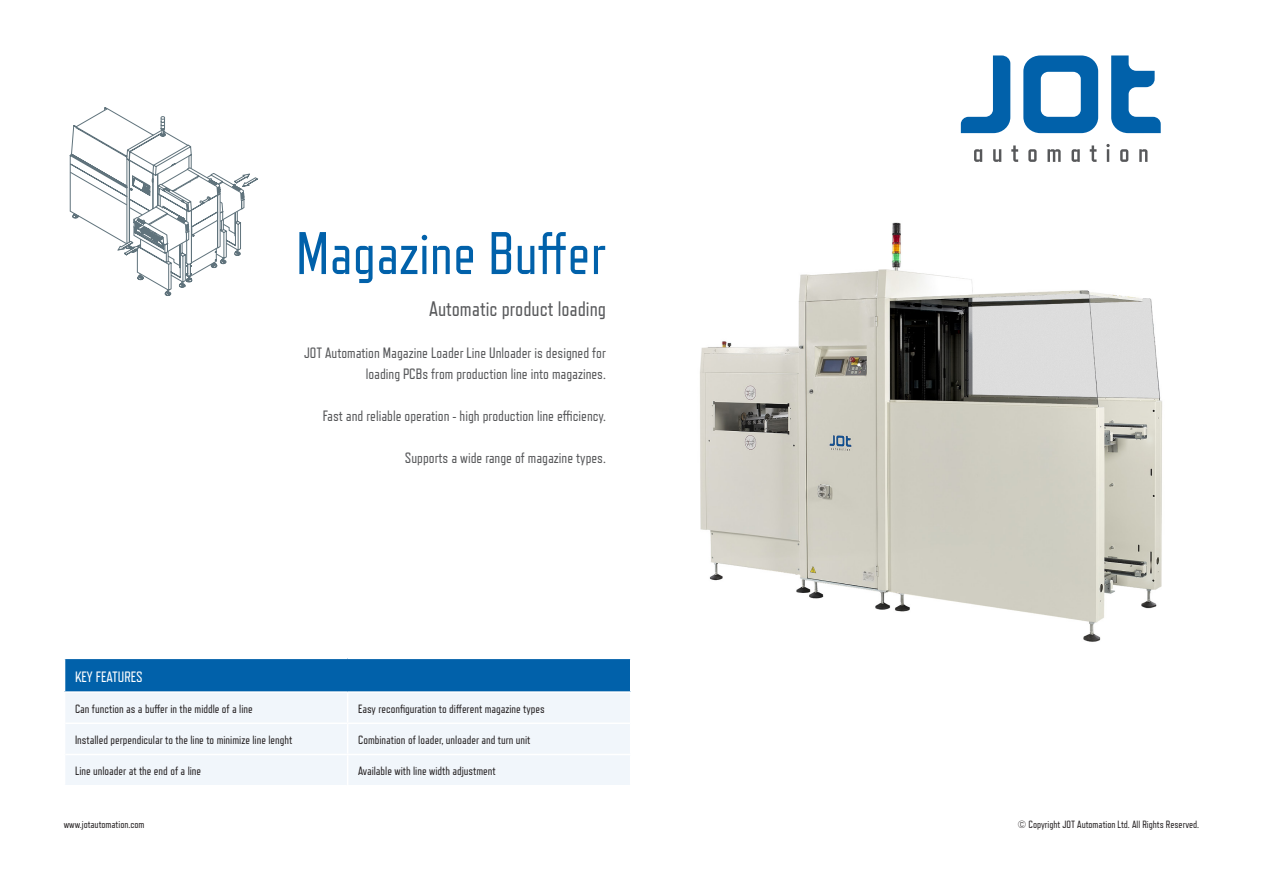
<style>
.page{position:relative;width:1263px;height:893px;background:#fff}
.page>*{position:absolute;margin:0;border:0;box-sizing:border-box;transform-origin:0 0}
.Main_title{font:60px "Refrigerator Deluxe";color:#0161aa}
.t1{font:21px "Refrigerator Deluxe";color:#57585a}
.Body_Text{font:15px "Refrigerator Deluxe";color:#57585a}
.Table_header_text__w{font:15px "Refrigerator Deluxe";color:#fff}
.Table_cell_text{font:12px "Refrigerator Deluxe";color:#231f20}
.t2{font:10.5px "Refrigerator Deluxe";color:#231f20}
</style>
<div class="page">
<svg style="left:961px;top:55px;width:49px;height:78px"></svg>
<svg style="left:1023px;top:55px;width:75px;height:78px"></svg>
<svg style="left:1111px;top:55px;width:50px;height:78px"></svg>
<svg style="left:974px;top:149px;width:8px;height:13px"></svg>
<svg style="left:993px;top:149px;width:8px;height:13px"></svg>
<svg style="left:1011px;top:145px;width:7px;height:17px"></svg>
<svg style="left:1028px;top:149px;width:8px;height:13px"></svg>
<svg style="left:1047px;top:149px;width:14px;height:13px"></svg>
<svg style="left:1071px;top:149px;width:9px;height:13px"></svg>
<svg style="left:1090px;top:145px;width:6px;height:17px"></svg>
<svg style="left:1106px;top:144px;width:4px;height:18px"></svg>
<svg style="left:1120px;top:149px;width:8px;height:13px"></svg>
<svg style="left:1139px;top:149px;width:8px;height:13px"></svg>
<img style="left:700px;top:222px;width:462px;height:420px">
<div style="left:65px;top:658px;width:566px;height:34px;background:#0161aa"></div>
<div style="left:65px;top:693px;width:565px;height:92px;background:#f1f6fb"></div>
<hr style="left:630px;top:659px;width:1px;height:32px;background:#fff">
<hr style="left:64px;top:658px;width:284px;height:1px;background:#fff">
<hr style="left:348px;top:658px;width:283px;height:1px;background:#fff">
<hr style="left:64px;top:691px;width:284px;height:2px;background:#fff">
<hr style="left:348px;top:691px;width:283px;height:2px;background:#fff">
<hr style="left:65px;top:722px;width:283px;height:2px;background:#fff">
<svg style="left:347px;top:693px;width:1px;height:29px"></svg>
<hr style="left:65px;top:754px;width:282px;height:1px;background:#fff">
<hr style="left:348px;top:722px;width:282px;height:2px;background:#fff">
<hr style="left:347px;top:724px;width:1px;height:30px;background:#fff">
<hr style="left:347px;top:755px;width:1px;height:30px;background:#fff">
<hr style="left:347px;top:754px;width:284px;height:1px;background:#fff">
<svg style="left:69px;top:107px;width:189px;height:189px"></svg>
<p class="Main_title" style="left:296px;top:218px;width:311px">Magazine Buffer</p>
<p class="t1" style="left:429px;top:297px;width:178px">Automatic product loading</p>
<p class="Body_Text" style="left:304px;top:344px;width:303px">JOT Automation Magazine Loader Line Unloader is designed for</p>
<p class="Body_Text" style="left:366px;top:365px;width:242px">loading PCBs from production line into magazines.</p>
<p class="Body_Text" style="left:323px;top:407px;width:285px">Fast and reliable operation - high production line efficiency.</p>
<p class="Body_Text" style="left:405px;top:449px;width:203px">Supports a wide range of magazine types.</p>
<p class="Table_header_text__w" style="left:75px;top:668px;width:69px">KEY FEATURES</p>
<p class="Table_cell_text" style="left:75px;top:702px;width:179px">Can function as a buffer in the middle of a line</p>
<p class="Table_cell_text" style="left:358px;top:702px;width:188px">Easy reconfiguration to different magazine types</p>
<p class="Table_cell_text" style="left:75px;top:733px;width:219px">Installed perpendicular to the line to minimize line lenght</p>
<p class="Table_cell_text" style="left:358px;top:733px;width:174px">Combination of loader, unloader and turn unit</p>
<p class="Table_cell_text" style="left:75px;top:764px;width:128px">Line unloader at the end of a line</p>
<p class="Table_cell_text" style="left:358px;top:764px;width:139px">Available with line width adjustment</p>
<p class="t2" style="left:64px;top:818px;width:82px">www.jotautomation.com</p>
<p class="t2" style="left:1018px;top:818px;width:183px">© Copyright JOT Automation Ltd. All Rights Reserved.</p>
</div>
